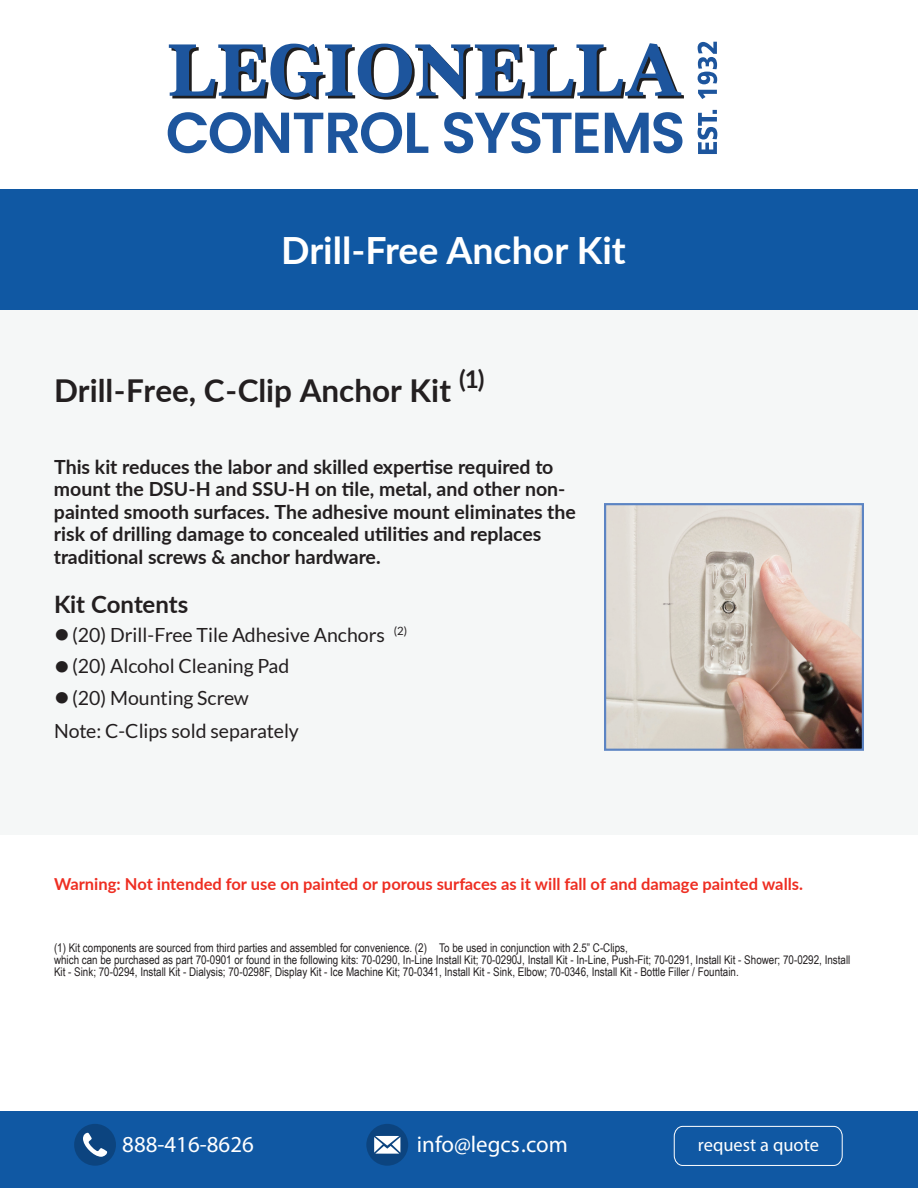
<style>
.page{position:relative;width:918px;height:1188px;background:#fff}
.page>*{position:absolute;margin:0;border:0;box-sizing:border-box;transform-origin:0 0}
.t1{font:700 37.5px "Lato";color:#fff}
.t2{font:700 31.5px "Lato";letter-spacing:-.005em;color:#231f20}
.t3{font:700 24px "Lato";letter-spacing:-.005em;color:#231f20}
.t4{font:22.95px "Myriad Pro";color:#fff}
.t5{font:700 19.5px/22.5px "Lato";color:#231f20}
.t6{font:19.5px "Lato";color:#231f20}
.t7{font:18.45px "Myriad Pro";color:#fff}
.t8{font:700 16.5px "Lato";color:#ee2e22}
.t9{font:12px/12px "Arial Narrow";color:#231f20}
.s1{font-weight:700;font-size:27px}
</style>
<div class="page">
<div style="left:0;top:303px;width:918px;height:532px;background:#f5f7f7"></div>
<img style="left:607px;top:506px;width:254px;height:242px">
<div style="left:604px;top:503px;width:260px;height:248px;border:2px solid #5c84c3"></div>
<div style="left:0;top:189px;width:918px;height:120px;background:#1058a3"></div>
<svg style="left:698px;top:42px;width:19px;height:112px"></svg>
<svg style="left:168px;top:112px;width:260px;height:41px"></svg>
<svg style="left:444px;top:112px;width:155px;height:41px"></svg>
<svg style="left:605px;top:112px;width:78px;height:41px"></svg>
<svg style="left:169px;top:43px;width:515px;height:57px"></svg>
<div style="left:0;top:1111px;width:918px;height:77px;background:#1058a3"></div>
<div style="left:74px;top:1124px;width:42px;height:42px;background:#0c447f;border-radius:50%"></div>
<div style="left:366px;top:1124px;width:42px;height:42px;background:#0c447f;border-radius:50%"></div>
<svg style="left:374px;top:1136px;width:26px;height:18px"></svg>
<svg style="left:673px;top:1125px;width:170px;height:41px"></svg>
<svg style="left:83px;top:1133px;width:25px;height:24px"></svg>
<h1 class="t1" style="left:281px;top:222px;width:346px">Drill-Free Anchor Kit</h1>
<h2 class="t2" style="left:54px;top:367px;width:432px">Drill-Free, C-Clip Anchor Kit <sup>(1)</sup></h2>
<p class="t5" style="left:54px;top:454px;width:524px">This kit reduces the labor and skilled expertise required to mount the DSU-H and SSU-H on tile, metal, and other non&shy;painted smooth surfaces. The adhesive mount eliminates the risk of drilling damage to concealed utilities and replaces traditional screws &amp; anchor hardware.</p>
<h3 class="t3" style="left:54px;top:587px;width:136px">Kit Contents</h3>
<h3 class="t6" style="left:54px;top:624px;width:355px"><span class="s1">•</span>(20) Drill-Free Tile Adhesive Anchors <sup>(2)</sup></h3>
<h3 class="t6" style="left:54px;top:655px;width:237px"><span class="s1">•</span>(20) Alcohol Cleaning Pad</h3>
<h3 class="t6" style="left:54px;top:687px;width:196px"><span class="s1">•</span>(20) Mounting Screw</h3>
<h3 class="t6" style="left:54px;top:720px;width:246px">Note: C-Clips sold separately</h3>
<h3 class="t8" style="left:54px;top:872px;width:751px">Warning: Not intended for use on painted or porous surfaces as it will fall of and damage painted walls.</h3>
<p class="t9" style="left:54px;top:941px;width:798px">(1) Kit components are sourced from third parties and assembled for convenience. (2) To be used in conjunction with 2.5” C-Clips,<br>which can be purchased as part 70-0901 or found in the following kits: 70-0290, In-Line Install Kit; 70-0290J, Install Kit - In-Line, Push-Fit; 70-0291, Install Kit - Shower; 70-0292, Install<br>Kit - Sink; 70-0294, Install Kit - Dialysis; 70-0298F, Display Kit - Ice Machine Kit; 70-0341, Install Kit - Sink, Elbow; 70-0346, Install Kit - Bottle Filler / Fountain.</p>
<h3 class="t4" style="left:122px;top:1130px;width:133px">888-416-8626</h3>
<h3 class="t4" style="left:417px;top:1130px;width:152px">info@legcs.com</h3>
<h3 class="t7" style="left:698px;top:1133px;width:123px">request a quote</h3>
</div>
